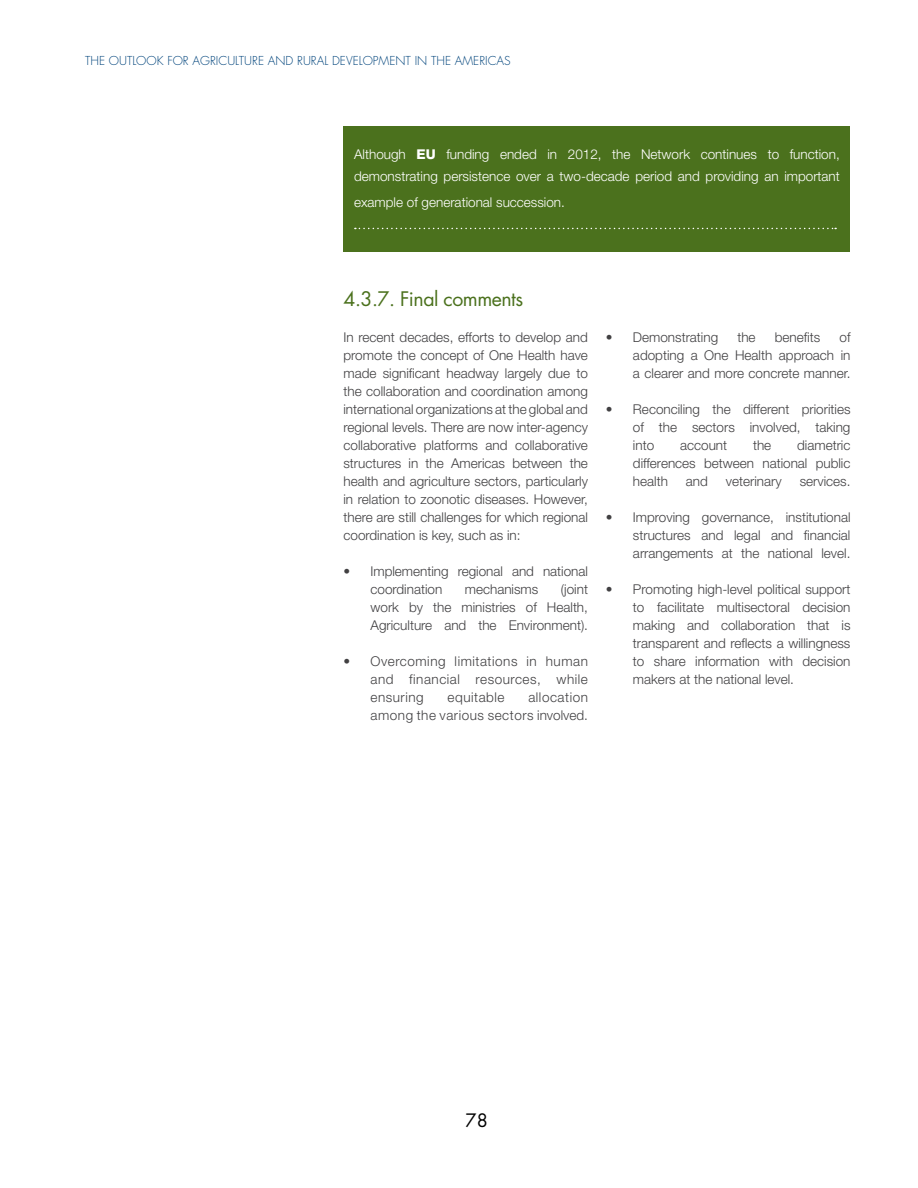
<style>
.page{position:relative;width:918px;height:1188px;background:#fff}
.page>*{position:absolute;margin:0;border:0;box-sizing:border-box;transform-origin:0 0}
.t1{font:19.5px "Futura Std";letter-spacing:-.025em;color:#4b711d}
.t2{font:18px "Futura Std";color:#000}
.t3{font:300 13.5px/18px "Helvetica Neue LT Std";color:#414042;text-align:justify}
.t4{font:300 13.5px/22.5px "Helvetica Neue LT Std";color:#fff}
.t5{font:300 13.5px/18px "Helvetica Neue LT Std";letter-spacing:.04em;color:#414042;text-align:right}
.t6{font:300 12px "Futura Std";color:#00447c}
.s1{font-weight:800}
</style>
<div class="page">
<div style="left:344px;top:126px;width:506px;height:126px;background:#4b711d"></div>
<svg style="left:355px;top:228px;width:481px;height:1px"></svg>
<p class="t6" style="left:85px;top:53px;width:427px">THE OUTLOOK FOR AGRICULTURE AND RURAL DEVELOPMENT IN THE AMERICAS</p>
<p class="t4" style="left:354px;top:142px;width:487px">Although <span class="s1">EU</span> funding ended in 2012, the Network continues to function, demonstrating persistence over a two-decade period and providing an important</p>
<p class="t4" style="left:354px;top:190px;width:212px">example of generational succession.</p>
<h1 class="t1" style="left:344px;top:286px;width:181px">4.3.7. Final comments</h1>
<p class="t3" style="left:344px;top:328px;width:246px">In recent decades, efforts to develop and promote the concept of One Health have made significant headway largely due to the collaboration and coordination among international organizations at the global and regional levels. There are now inter-agency collaborative platforms and collaborative structures in the Americas between the health and agriculture sectors, particularly in relation to zoonotic diseases. However, there are still challenges for which regional coordination is key, such as in:</p>
<p class="t3" style="left:370px;top:562px;width:219px;text-indent:-27px">• Implementing regional and national coordination</p>
<p class="t3" style="left:370px;top:580px;width:219px;text-indent:190px">(joint work by the ministries of Health, Agriculture and the Environment).</p>
<p class="t3" style="left:370px;top:652px;width:219px;text-indent:-27px">• Overcoming limitations in human and financial resources, while ensuring</p>
<p class="t3" style="left:465px;top:580px;width:75px">mechanisms</p>
<p class="t5" style="left:370px;top:688px;width:219px">allocation<br>among the various sectors involved.</p>
<p class="t5" style="left:448px;top:688px;width:59px">equitable</p>
<p class="t3" style="left:606px;top:328px;width:114px">• Demonstrating</p>
<p class="t3" style="left:737px;top:328px;width:20px">the</p>
<p class="t3" style="left:775px;top:328px;width:47px">benefits</p>
<p class="t3" style="left:633px;top:328px;width:219px;text-indent:207px">of adopting a One Health approach in a clearer and more concrete manner.</p>
<p class="t3" style="left:633px;top:400px;width:219px;text-indent:-27px">• Reconciling the different priorities of the sectors involved, taking into</p>
<p class="t3" style="left:633px;top:436px;width:219px;text-indent:164px">diametric differences between national public health</p>
<p class="t3" style="left:680px;top:436px;width:49px">account</p>
<p class="t3" style="left:753px;top:436px;width:20px">the</p>
<p class="t3" style="left:686px;top:472px;width:24px">and</p>
<p class="t3" style="left:726px;top:472px;width:57px">veterinary</p>
<p class="t3" style="left:800px;top:472px;width:52px">services.</p>
<p class="t3" style="left:633px;top:508px;width:219px;text-indent:-27px">• Improving governance, institutional structures and legal and financial arrangements at the national level.</p>
<p class="t3" style="left:633px;top:580px;width:219px;text-indent:-27px">• Promoting high-level political support to facilitate multisectoral decision making and collaboration that is transparent and reflects a willingness to share information with decision makers at the national level.</p>
<h2 class="t2" style="left:466px;top:1109px;width:24px">78</h2>
</div>
